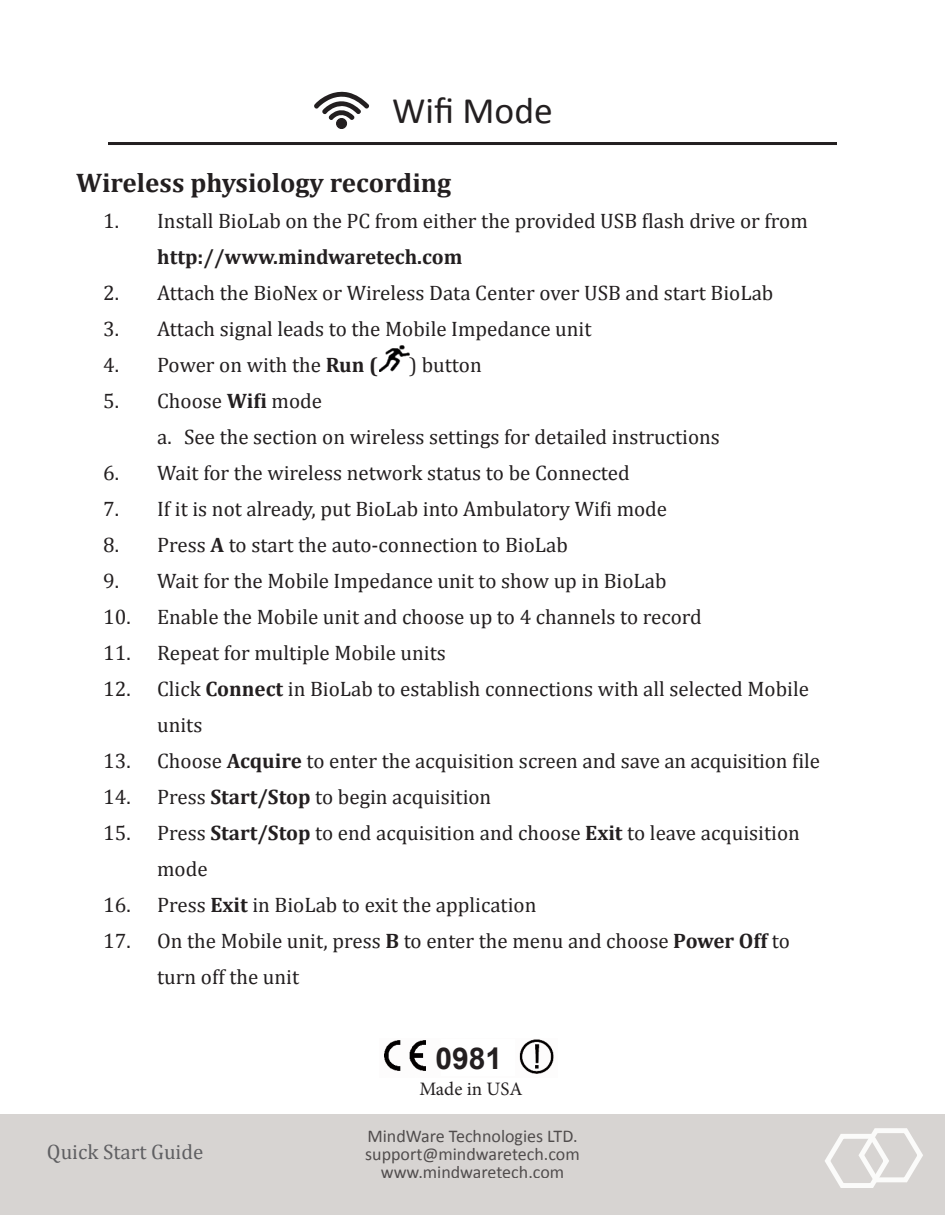
<style>
.page{position:relative;width:945px;height:1215px;background:#fff}
.page>*{position:absolute;margin:0;border:0;box-sizing:border-box;transform-origin:0 0}
.t1{font:37.5px "Calibri";color:#231f20}
.t2{font:700 30px "Arial";color:#231f20}
.t3{font:700 27px "Cambria";color:#231f20}
.Bulleted_List{font:21px/36px "Cambria";color:#231f20}
.t4{font:21px "Cambria";color:#5f5f62}
.t5{font:19.05px "Minion Pro";color:#231f20}
.t6{font:18px/18px "Calibri";color:#231f20;text-align:center}
.s1{font-weight:700}
</style>
<div class="page">
<img style="left:384px;top:1039px;width:170px;height:35px">
<div style="left:441px;top:1039px;width:74px;height:36px;background:#fff"></div>
<hr style="left:108px;top:142px;width:729px;height:3px;background:#231f20">
<img style="left:380px;top:346px;width:29px;height:25px">
<svg style="left:314px;top:91px;width:55px;height:30px"></svg>
<div style="left:337px;top:119px;width:10px;height:10px;background:#231f20;border-radius:50%"></div>
<div style="left:336px;top:118px;width:11px;height:11px;border:1px solid #231f20;border-radius:50%"></div>
<div style="left:0;top:1114px;width:945px;height:101px;background:#d7d4d2"></div>
<svg style="left:825px;top:1128px;width:98px;height:60px"></svg>
<p class="t1" style="left:392px;top:87px;width:162px">Wifi Mode</p>
<p class="t3" style="left:76px;top:164px;width:377px">Wireless physiology recording</p>
<p class="Bulleted_List" style="left:157px;top:203px;width:652px;text-indent:-54px">1. Install BioLab on the PC from either the provided USB flash drive or from <span class="s1">http://www.mindwaretech.com</span></p>
<p class="Bulleted_List" style="left:103px;top:275px;width:672px">2. Attach the BioNex or Wireless Data Center over USB and start BioLab</p>
<p class="Bulleted_List" style="left:103px;top:311px;width:490px">3. Attach signal leads to the Mobile Impedance unit</p>
<p class="Bulleted_List" style="left:103px;top:347px;width:276px">4. Power on with the <span class="s1">Run (</span></p>
<p class="Bulleted_List" style="left:409px;top:347px;width:74px">) button</p>
<p class="Bulleted_List" style="left:103px;top:383px;width:220px">5. Choose <span class="s1">Wifi</span> mode</p>
<p class="Bulleted_List" style="left:157px;top:419px;width:564px">a. See the section on wireless settings for detailed instructions</p>
<p class="Bulleted_List" style="left:103px;top:455px;width:528px">6. Wait for the wireless network status to be Connected</p>
<p class="Bulleted_List" style="left:103px;top:491px;width:566px">7. If it is not already, put BioLab into Ambulatory Wifi mode</p>
<p class="Bulleted_List" style="left:103px;top:527px;width:466px">8. Press <span class="s1">A</span> to start the auto-connection to BioLab</p>
<p class="Bulleted_List" style="left:103px;top:563px;width:565px">9. Wait for the Mobile Impedance unit to show up in BioLab</p>
<p class="Bulleted_List" style="left:103px;top:599px;width:600px">10. Enable the Mobile unit and choose up to 4 channels to record</p>
<p class="Bulleted_List" style="left:103px;top:635px;width:344px">11. Repeat for multiple Mobile units</p>
<p class="Bulleted_List" style="left:157px;top:671px;width:653px;text-indent:-54px">12. Click <span class="s1">Connect</span> in BioLab to establish connections with all selected Mobile units</p>
<p class="Bulleted_List" style="left:103px;top:743px;width:719px">13. Choose <span class="s1">Acquire</span> to enter the acquisition screen and save an acquisition file</p>
<p class="Bulleted_List" style="left:103px;top:779px;width:390px">14. Press <span class="s1">Start/Stop</span> to begin acquisition</p>
<p class="Bulleted_List" style="left:157px;top:815px;width:644px;text-indent:-54px">15. Press <span class="s1">Start/Stop</span> to end acquisition and choose <span class="s1">Exit</span> to leave acquisition mode</p>
<p class="Bulleted_List" style="left:103px;top:887px;width:435px">16. Press <span class="s1">Exit</span> in BioLab to exit the application</p>
<p class="Bulleted_List" style="left:157px;top:923px;width:634px;text-indent:-54px">17. On the Mobile unit, press <span class="s1">B</span> to enter the menu and choose <span class="s1">Power Off</span> to turn off the unit</p>
<p class="t2" style="left:436px;top:1038px;width:68px">0981</p>
<p class="t4" style="left:47px;top:1139px;width:158px">Quick Start Guide</p>
<p class="t5" style="left:419px;top:1076px;width:105px">Made in USA</p>
<p class="t6" style="left:365px;top:1127px;width:216px">MindWare Technologies LTD. support@mindwaretech.com www.mindwaretech.com</p>
</div>
